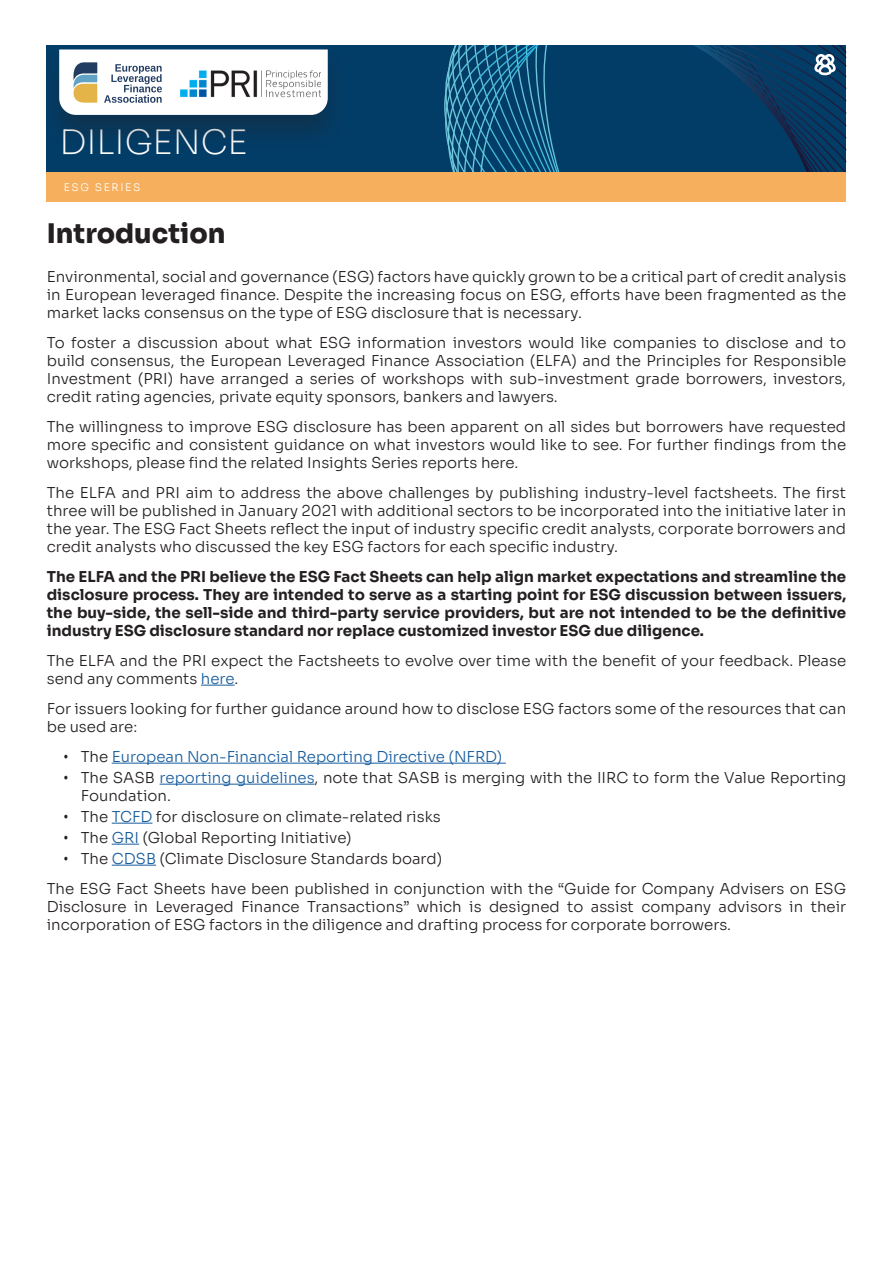
<style>
.page{position:relative;width:893px;height:1263px;background:#fff}
.page>*{position:absolute;margin:0;border:0;box-sizing:border-box;transform-origin:0 0}
.t1{font:200 33.6px "Sora";color:#fff}
.t2{font:800 27px "Sora";color:#231f20}
._05_1_BODYTEXT_01_So{font:300 15px/18px "Sora";color:#231f20;text-align:justify}
._05_1_BODYTEXT_01_So-2{font:700 15px/18px "Sora";color:#231f20;text-align:justify}
.t3{font:300 15px "Sora";color:#175d9e}
.t4{font:300 10.5px "Sora";letter-spacing:.15em;color:#fff}
.s1{color:#175d9e}
.s2{font-family:"Arial Narrow";font-weight:400;color:#231f20}
.s3{color:#231f20}
.s4{font-family:"Arial Narrow";font-weight:400}
</style>
<div class="page">
<div style="left:47px;top:45px;width:799px;height:127px;background:#023d67"></div>
<svg style="left:464px;top:45px;width:8px;height:127px"></svg>
<svg style="left:836px;top:45px;width:10px;height:127px"></svg>
<div style="left:47px;top:172px;width:799px;height:30px;background:#f6af5d"></div>
<svg style="left:474px;top:45px;width:362px;height:127px"></svg>
<div style="left:40px;top:47px;width:307px;height:104px;background:#231f20;opacity:.32"></div>
<svg style="left:59px;top:50px;width:269px;height:65px;background:#e6e8e8"></svg>
<img style="left:176px;top:62px;width:145px;height:43px">
<hr style="left:201px;top:685px;width:34px;height:1px;background:#175d9e">
<hr style="left:112px;top:763px;width:394px;height:1px;background:#175d9e">
<hr style="left:160px;top:784px;width:154px;height:1px;background:#175d9e">
<hr style="left:112px;top:823px;width:40px;height:1px;background:#175d9e">
<svg style="left:112px;top:844px;width:27px;height:1px"></svg>
<hr style="left:112px;top:865px;width:44px;height:1px;background:#175d9e">
<p class="t1" style="left:60px;top:114px;width:190px">DILIGENCE</p>
<p class="t4" style="left:64px;top:179px;width:78px">ESG SERIES</p>
<p class="t2" style="left:47px;top:211px;width:180px">Introduction</p>
<p class="_05_1_BODYTEXT_01_So" style="left:47px;top:266px;width:801px">Environmental, social and governance (ESG) factors have quickly grown to be a critical part of credit analysis in European leveraged finance. Despite the increasing focus on ESG, efforts have been fragmented as the market lacks consensus on the type of ESG disclosure that is necessary.</p>
<p class="_05_1_BODYTEXT_01_So" style="left:47px;top:332px;width:801px">To foster a discussion about what ESG information investors would like companies to disclose and to build consensus, the European Leveraged Finance Association (ELFA) and the Principles for Responsible Investment (PRI) have arranged a series of workshops with sub-investment grade borrowers, investors, credit rating agencies, private equity sponsors, bankers and lawyers.</p>
<p class="_05_1_BODYTEXT_01_So" style="left:47px;top:416px;width:801px">The willingness to improve ESG disclosure has been apparent on all sides but borrowers have requested more specific and consistent guidance on what investors would like to see. For further findings from the workshops, please find the related Insights Series reports here.</p>
<p class="_05_1_BODYTEXT_01_So" style="left:47px;top:482px;width:801px">The ELFA and PRI aim to address the above challenges by publishing industry-level factsheets. The first three will be published in January 2021 with additional sectors to be incorporated into the initiative later in the year. The ESG Fact Sheets reflect the input of industry specific credit analysts, corporate borrowers and credit analysts who discussed the key ESG factors for each specific industry.</p>
<p class="_05_1_BODYTEXT_01_So-2" style="left:47px;top:566px;width:801px">The ELFA and the PRI believe the ESG Fact Sheets can help align market expectations and streamline the disclosure process. They are intended to serve as a starting point for ESG discussion between issuers, the buy-side, the sell-side and third-party service providers, but are not intended to be the definitive industry ESG disclosure standard nor replace customized investor ESG due diligence.</p>
<p class="_05_1_BODYTEXT_01_So" style="left:47px;top:650px;width:801px">The ELFA and the PRI expect the Factsheets to evolve over time with the benefit of your feedback. Please send any comments <span class="s1">here</span>.</p>
<p class="_05_1_BODYTEXT_01_So" style="left:47px;top:698px;width:801px">For issuers looking for further guidance around how to disclose ESG factors some of the resources that can be used are:</p>
<p class="t3" style="left:64px;top:744px;width:440px"><span class="s2">•</span> <span class="s3">The</span> European Non-Financial Reporting Directive (NFRD)</p>
<p class="_05_1_BODYTEXT_01_So" style="left:81px;top:767px;width:767px;text-indent:-17px"><span class="s4">•</span> The SASB <span class="s1">reporting guidelines</span>, note that SASB is merging with the IIRC to form the Value Reporting<br>Foundation.</p>
<p class="_05_1_BODYTEXT_01_So" style="left:64px;top:806px;width:378px"><span class="s4">•</span> The <span class="s1">TCFD</span> for disclosure on climate-related risks</p>
<p class="_05_1_BODYTEXT_01_So" style="left:64px;top:827px;width:289px"><span class="s4">•</span> The <span class="s1">GRI</span> (Global Reporting Initiative)</p>
<p class="_05_1_BODYTEXT_01_So" style="left:64px;top:848px;width:380px"><span class="s4">•</span> The <span class="s1">CDSB</span> (Climate Disclosure Standards board)</p>
<p class="_05_1_BODYTEXT_01_So" style="left:47px;top:878px;width:801px">The ESG Fact Sheets have been published in conjunction with the “Guide for Company Advisers on ESG Disclosure in Leveraged Finance Transactions” which is designed to assist company advisors in their incorporation of ESG factors in the diligence and drafting process for corporate borrowers.</p>
</div>
